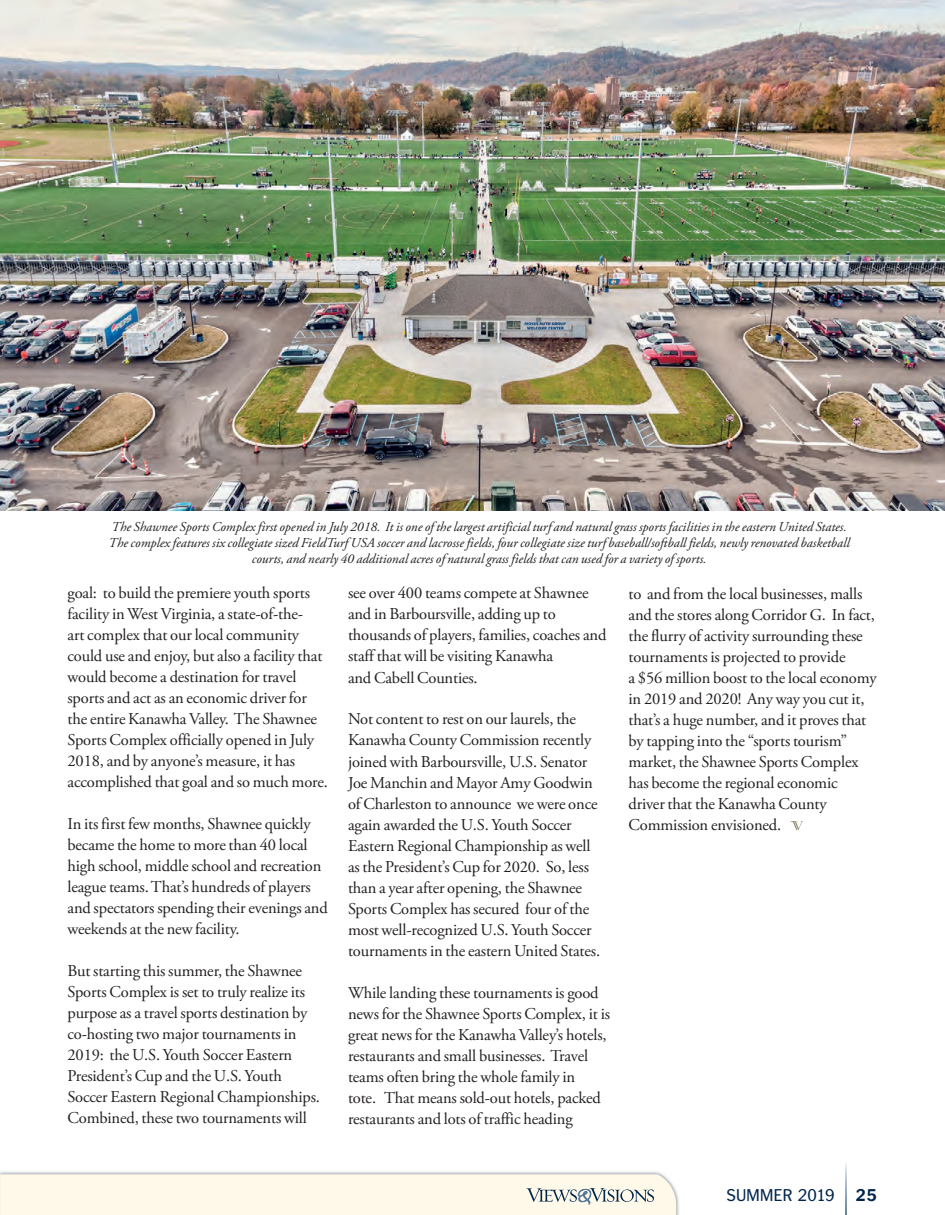
<style>
.page{position:relative;width:945px;height:1215px;background:#fff}
.page>*{position:absolute;margin:0;border:0;box-sizing:border-box;transform-origin:0 0}
.V_V_Text{font:16.5px/21px "Adobe Garamond Pro";letter-spacing:-.01em;color:#231f20}
.t1{font:16.5px "Plymouth TS";letter-spacing:.02em;color:#00254c}
.t2{font:700 16.5px "Plymouth TS";color:#00254c}
.V_V_Bio_7531{font:italic 13.5px/16.2px "Adobe Garamond Pro";color:#231f20;text-align:center}
</style>
<div class="page">
<img style="left:0;top:1171px;width:679px;height:44px">
<svg style="left:526px;top:1188px;width:128px;height:17px;background:#c8ccc8"></svg>
<svg style="left:790px;top:821px;width:13px;height:9px"></svg>
<img style="left:0;top:0;width:945px;height:510px">
<p class="V_V_Bio_7531" style="left:109px;top:519px;width:743px">The Shawnee Sports Complex first opened in July 2018. It is one of the largest artificial turf and natural grass sports facilities in the eastern United States.<br>The complex features six collegiate sized FieldTurf USA soccer and lacrosse fields, four collegiate size turf baseball/softball fields, newly renovated basketball courts, and nearly 40 additional acres of natural grass fields that can used for a variety of sports.</p>
<p class="V_V_Text" style="left:68px;top:583px;width:262px">goal: to build the premiere youth sports facility in West Virginia, a state-of-the-<br>art complex that our local community could use and enjoy, but also a facility that would become a destination for travel sports and act as an economic driver for the entire Kanawha Valley. The Shawnee Sports Complex officially opened in July 2018, and by anyone’s measure, it has accomplished that goal and so much more.</p>
<p class="V_V_Text" style="left:68px;top:814px;width:262px">In its first few months, Shawnee quickly became the home to more than 40 local high school, middle school and recreation league teams. That’s hundreds of players and spectators spending their evenings and weekends at the new facility.</p>
<p class="V_V_Text" style="left:68px;top:961px;width:254px">But starting this summer, the Shawnee Sports Complex is set to truly realize its purpose as a travel sports destination by co-hosting two major tournaments in 2019: the U.S. Youth Soccer Eastern President’s Cup and the U.S. Youth Soccer Eastern Regional Championships.<br>Combined, these two tournaments will</p>
<p class="V_V_Text" style="left:348px;top:583px;width:260px">see over 400 teams compete at Shawnee and in Barboursville, adding up to thousands of players, families, coaches and staff that will be visiting Kanawha<br>and Cabell Counties.</p>
<p class="V_V_Text" style="left:348px;top:709px;width:254px">Not content to rest on our laurels, the Kanawha County Commission recently joined with Barboursville, U.S. Senator Joe Manchin and Mayor Amy Goodwin of Charleston to announce we were once again awarded the U.S. Youth Soccer Eastern Regional Championship as well as the President’s Cup for 2020. So, less than a year after opening, the Shawnee Sports Complex has secured four of the most well-recognized U.S. Youth Soccer tournaments in the eastern United States.</p>
<p class="V_V_Text" style="left:348px;top:982px;width:264px">While landing these tournaments is good news for the Shawnee Sports Complex, it is great news for the Kanawha Valley’s hotels, restaurants and small businesses. Travel teams often bring the whole family in<br>tote. That means sold-out hotels, packed restaurants and lots of traffic heading</p>
<p class="V_V_Text" style="left:628px;top:584px;width:250px">to and from the local businesses, malls and the stores along Corridor G. In fact, the flurry of activity surrounding these tournaments is projected to provide<br>a $56 million boost to the local economy in 2019 and 2020! Any way you cut it, that’s a huge number, and it proves that by tapping into the “sports tourism” market, the Shawnee Sports Complex has become the regional economic driver that the Kanawha County Commission envisioned.</p>
<p class="t1" style="left:727px;top:1185px;width:110px">SUMMER 2019</p>
<p class="t2" style="left:856px;top:1185px;width:23px">25</p>
</div>
